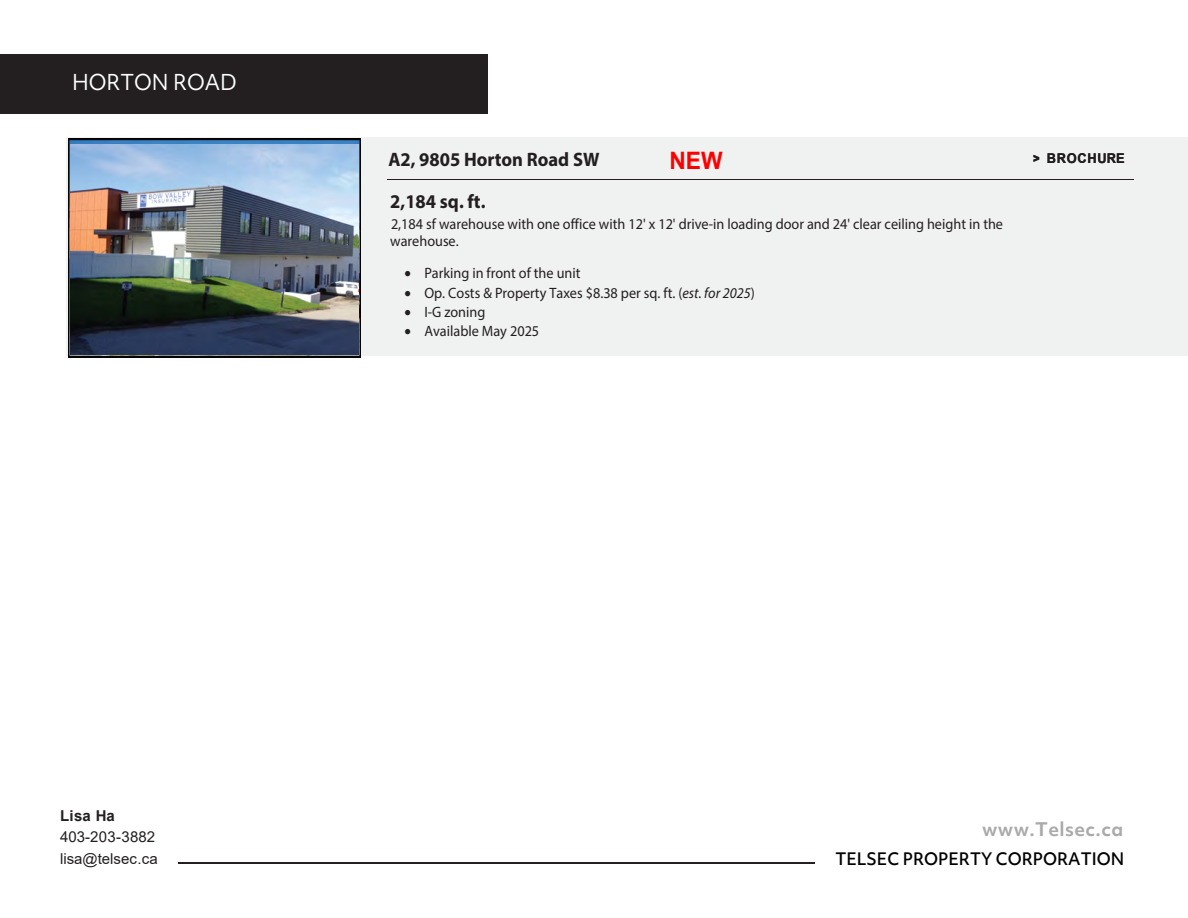
<style>
.page{position:relative;width:1188px;height:918px;background:#fff}
.page>*{position:absolute;margin:0;border:0;box-sizing:border-box;transform-origin:0 0}
.t1{font:700 24px "Arial";color:#f00;scale:.95 1}
.t2{font:21px "Objektiv Mk 1";color:#fff;scale:.95 1}
.t3{font:700 19.5px/41.2px "Myriad Pro";color:#231f20;scale:.95 1}
.t4{font:700 18px "Objektiv Mk 1";letter-spacing:.02em;color:#aaa}
.t5{font:500 16.5px "Objektiv Mk 1";color:#000;scale:.95 1}
.t6{font:15px/17.4px "Myriad Pro";color:#231f20;scale:.95 1}
.t7{font:15px/21.3px "Arial";color:#231f20}
.t8{font:700 15px "Arial";letter-spacing:.01em;color:#231f20}
.t9{font:700 13.5px "Arial";letter-spacing:.06em;color:#231f20;scale:.95 1}
.s1{font-family:"Objektiv Mk 1";font-weight:800}
.s2{font-style:italic}
.s3{font-size:13.5px;color:#fff}
</style>
<div class="page">
<hr style="left:178px;top:863px;width:637px;height:1px;background:#231f20">
<div style="left:0;top:54px;width:488px;height:60px;background:#231f20"></div>
<div style="left:67px;top:137px;width:1121px;height:219px;background:#f0f1f1"></div>
<img style="left:69px;top:138px;width:291px;height:219px">
<hr style="left:387px;top:179px;width:747px;height:1px;background:#231f20">
<img style="left:71px;top:144px;width:287px;height:210px">
<h2 class="t2" style="left:72px;top:68px;width:175px">HORTON ROAD</h2>
<h1 class="t1" style="left:669px;top:144px;width:57px">NEW</h1>
<p class="t9" style="left:1032px;top:149px;width:99px"><span class="s1">&gt;</span> BROCHURE</p>
<h3 class="t3" style="left:388px;top:139px;width:224px">A2, 9805 Horton Road SW<br>2,184 sq. ft.</h3>
<p class="t6" style="left:390px;top:215px;width:647px">2,184 sf warehouse with one office with 12' x 12' drive-in loading door and 24' clear ceiling height in the warehouse.</p>
<p class="t6" style="left:404px;top:264px;width:187px">• Parking in front of the unit</p>
<p class="t6" style="left:404px;top:284px;width:371px">• Op. Costs &amp; Property Taxes $8.38 per sq. ft. (<span class="s2">est. for 2025</span>)</p>
<p class="t6" style="left:404px;top:303px;width:87px">• I-G zoning</p>
<p class="t6" style="left:404px;top:322px;width:144px">• Available May 2025</p>
<p class="t8" style="left:60px;top:805px;width:56px">Lisa Ha</p>
<p class="t7" style="left:60px;top:826px;width:112px">403-203-3882 lisa@telsec.ca <span class="s3">a</span></p>
<p class="t4" style="left:982px;top:817px;width:143px">www.Telsec.ca</p>
<p class="t5" style="left:835px;top:848px;width:305px">TELSEC PROPERTY CORPORATION</p>
</div>
